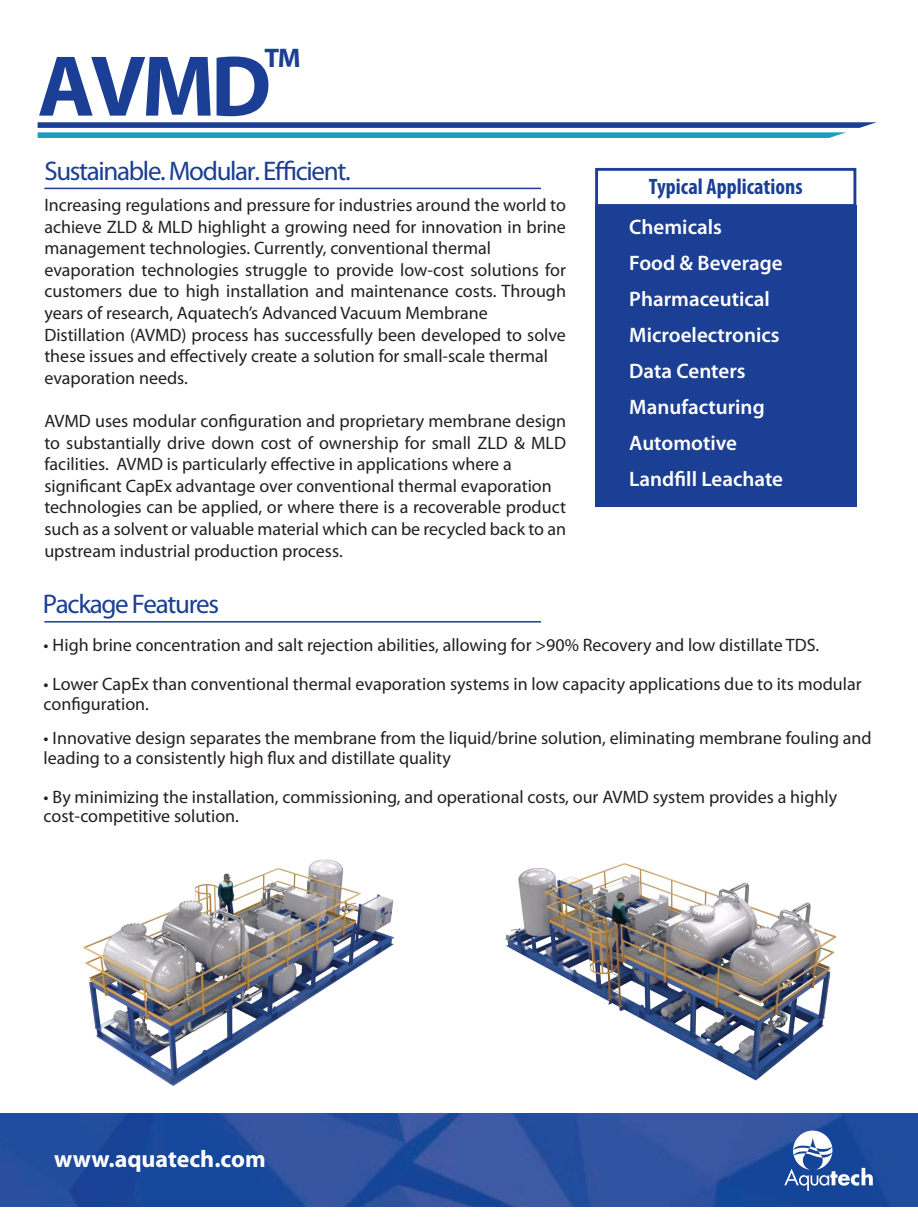
<style>
.page{position:relative;width:918px;height:1229px;background:#fff}
.page>*{position:absolute;margin:0;border:0;box-sizing:border-box;transform-origin:0 0}
.t1{font:700 87px "Myriad Pro";color:#1b3f94}
.t2{font:27px "Myriad Pro";letter-spacing:-.05em;color:#1b3f94}
.t3{font:700 27px "Myriad Pro";color:#1b3f94}
.t4{font:700 24px "Myriad Pro";color:#fff}
.t5{font:700 condensed 22.35px "Myriad Pro";color:#1b3f94}
.t6{font:600 21px/36px "Myriad Pro";color:#fff}
.t7{font:18px/21.6px "Myriad Pro";color:#231f20}
</style>
<div class="page">
<img style="left:0;top:1113px;width:918px;height:93px">
<svg style="left:784px;top:1130px;width:89px;height:60px"></svg>
<div style="left:595px;top:205px;width:261px;height:302px;background:#1b3f94"></div>
<div style="left:595px;top:168px;width:261px;height:39px;border:3px solid #1b3f94"></div>
<hr style="left:44px;top:621px;width:497px;height:1px;background:#1b3f94">
<hr style="left:44px;top:188px;width:497px;height:1px;background:#1b3f94">
<svg style="left:38px;top:122px;width:839px;height:16px"></svg>
<img style="left:505px;top:863px;width:332px;height:218px">
<img style="left:83px;top:859px;width:312px;height:227px">
<h2 class="t3" style="left:264px;top:42px;width:38px">TM</h2>
<h1 class="t1" style="left:38px;top:38px;width:235px">AVMD</h1>
<h2 class="t2" style="left:44px;top:156px;width:308px">Sustainable. Modular. Efficient.</h2>
<p class="t7" style="left:44px;top:194px;width:523px">Increasing regulations and pressure for industries around the world to achieve ZLD &amp; MLD highlight a growing need for innovation in brine management technologies. Currently, conventional thermal evaporation technologies struggle to provide low-cost solutions for customers due to high installation and maintenance costs. Through years of research, Aquatech’s Advanced Vacuum Membrane Distillation (AVMD) process has successfully been developed to solve these issues and effectively create a solution for small-scale thermal evaporation needs.</p>
<p class="t7" style="left:44px;top:410px;width:523px">AVMD uses modular configuration and proprietary membrane design to substantially drive down cost of ownership for small ZLD &amp; MLD facilities. AVMD is particularly effective in applications where a significant CapEx advantage over conventional thermal evaporation technologies can be applied, or where there is a recoverable product such as a solvent or valuable material which can be recycled back to an upstream industrial production process.</p>
<h2 class="t2" style="left:43px;top:589px;width:178px">Package Features</h2>
<p class="t5" style="left:649px;top:174px;width:155px">Typical Applications</p>
<p class="t6" style="left:629px;top:209px;width:155px">Chemicals<br>Food &amp; Beverage<br>Pharmaceutical<br>Microelectronics<br>Data Centers<br>Manufacturing<br>Automotive<br>Landfill Leachate</p>
<p class="t7" style="left:44px;top:634px;width:777px">• High brine concentration and salt rejection abilities, allowing for &gt;90% Recovery and low distillate TDS.</p>
<p class="t7" style="left:44px;top:674px;width:819px;line-height:19.5px">• Lower CapEx than conventional thermal evaporation systems in low capacity applications due to its modular configuration.</p>
<p class="t7" style="left:44px;top:728px;width:830px;line-height:19.5px">• Innovative design separates the membrane from the liquid/brine solution, eliminating membrane fouling and leading to a consistently high flux and distillate quality</p>
<p class="t7" style="left:44px;top:787px;width:795px;line-height:19.5px">• By minimizing the installation, commissioning, and operational costs, our AVMD system provides a highly cost-competitive solution.</p>
<h3 class="t4" style="left:54px;top:1145px;width:213px">www.aquatech.com</h3>
</div>
